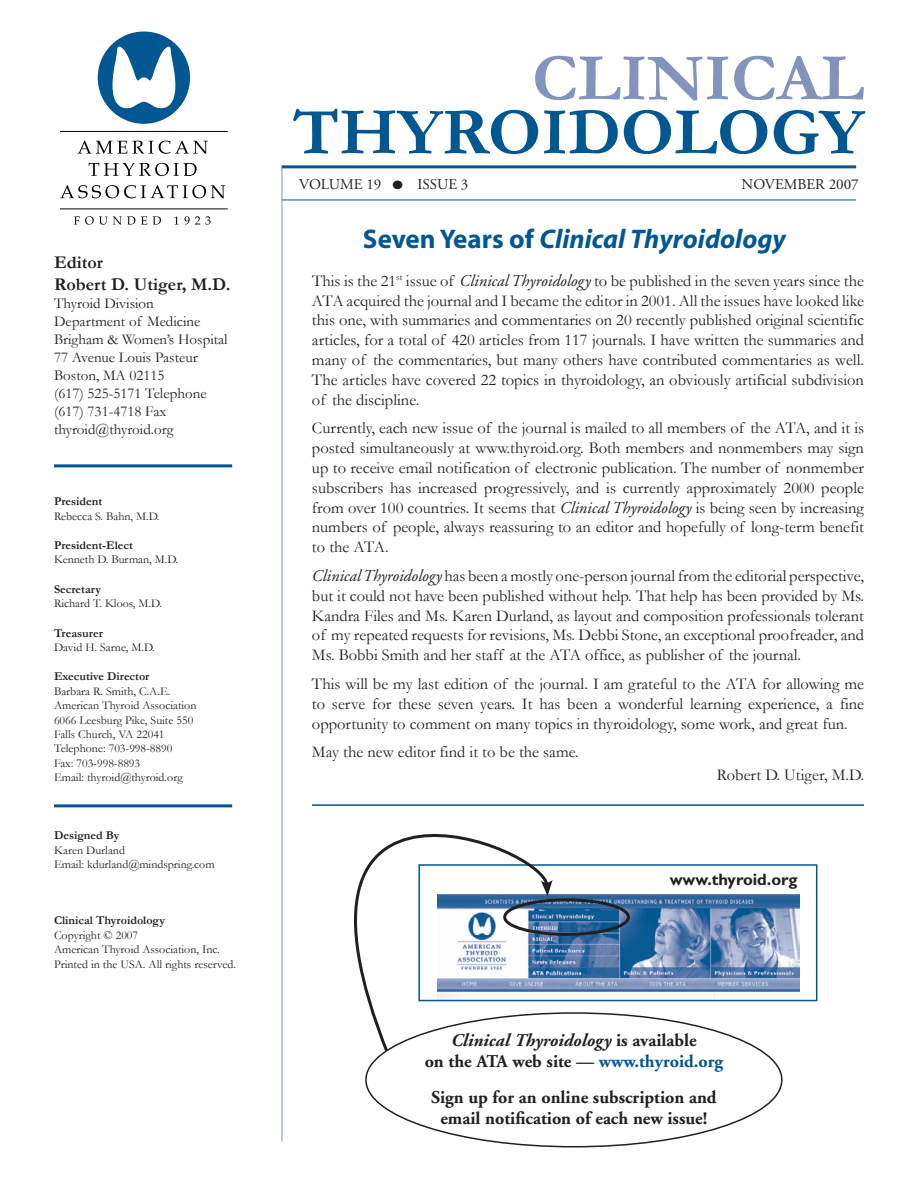
<style>
.page{position:relative;width:918px;height:1188px;background:#fff}
.page>*{position:absolute;margin:0;border:0;box-sizing:border-box;transform-origin:0 0}
.t1{font:700 67.5px "Garamond";color:#015792}
.t2{font:700 67.5px "Garamond";color:#8294bc}
.t3{font:italic 700 27px "Myriad";color:#015792}
.t4{font:700 18px/21.6px "Adobe Garamond";color:#231f20;text-align:center}
.t5{font:700 18px/21.6px "Garamond";color:#231f20}
.t6{font:16.5px/19.8px "Garamond";color:#231f20;text-align:justify}
.t7{font:700 16.5px "Gill Sans";color:#231f20}
.t8{font:15px/18px "Garamond";color:#231f20}
.t9{font:15px "Adobe Garamond";color:#231f20}
.t10{font:12px/14.4px "Garamond";color:#231f20}
.t11{font:700 12px "Garamond";color:#231f20}
.s1{font-style:normal}
.s2{font-family:"Adobe Garamond";font-style:italic}
.s3{font-style:italic}
.s4{color:#015792}
</style>
<div class="page">
<hr style="left:282px;top:165px;width:574px;height:3px;background:#015792">
<hr style="left:282px;top:200px;width:574px;height:1px;background:#015792">
<hr style="left:54px;top:464px;width:178px;height:3px;background:#015792">
<hr style="left:54px;top:804px;width:178px;height:3px;background:#015792">
<svg style="left:98px;top:32px;width:92px;height:92px"></svg>
<hr style="left:60px;top:209px;width:168px;height:1px;background:#040503">
<hr style="left:60px;top:131px;width:168px;height:1px;background:#040503">
<svg style="left:78px;top:141px;width:130px;height:13px"></svg>
<svg style="left:89px;top:163px;width:108px;height:13px"></svg>
<svg style="left:60px;top:185px;width:165px;height:13px"></svg>
<svg style="left:74px;top:216px;width:61px;height:9px"></svg>
<svg style="left:141px;top:216px;width:6px;height:9px"></svg>
<svg style="left:153px;top:216px;width:8px;height:9px"></svg>
<svg style="left:174px;top:216px;width:37px;height:9px"></svg>
<hr style="left:282px;top:167px;width:1px;height:975px;background:#8294bc">
<img style="left:550px;top:894px;width:250px;height:104px">
<div style="left:418px;top:864px;width:399px;height:137px;border:2px solid #015792"></div>
<svg style="left:281px;top:737px;width:269px;height:323px"></svg>
<svg style="left:541px;top:880px;width:12px;height:16px"></svg>
<div style="left:503px;top:898px;width:127px;height:38px;border:3px solid #231f20;border-radius:50%"></div>
<div style="left:366px;top:1013px;width:416px;height:134px;background:#fff;border-radius:50%"></div>
<hr style="left:312px;top:804px;width:552px;height:2px;background:#015792">
<p class="t5" style="left:54px;top:252px;width:178px">Editor<br>Robert D. Utiger, M.D.</p>
<p class="t8" style="left:54px;top:294px;width:175px">Thyroid Division<br>Department of Medicine<br>Brigham &amp; Women’s Hospital<br>77 Avenue Louis Pasteur<br>Boston, MA 02115<br>(617) 525-5171 Telephone (617) 731-4718 Fax thyroid@thyroid.org</p>
<p class="t11" style="left:54px;top:495px;width:50px">President</p>
<p class="t10" style="left:54px;top:509px;width:107px">Rebecca S. Bahn, M.D.</p>
<p class="t11" style="left:54px;top:539px;width:80px">President-Elect</p>
<p class="t10" style="left:54px;top:553px;width:126px">Kenneth D. Burman, M.D.</p>
<p class="t11" style="left:54px;top:583px;width:49px">Secretary</p>
<p class="t10" style="left:54px;top:596px;width:109px">Richard T. Kloos, M.D.</p>
<p class="t11" style="left:54px;top:626px;width:50px">Treasurer</p>
<p class="t10" style="left:54px;top:640px;width:102px">David H. Sarne, M.D.</p>
<p class="t11" style="left:54px;top:670px;width:97px">Executive Director</p>
<p class="t10" style="left:54px;top:684px;width:144px">Barbara R. Smith, C.A.E.<br>American Thyroid Association<br>6066 Leesburg Pike, Suite 550<br>Falls Church, VA 22041<br>Telephone: 703-998-8890<br>Fax: 703-998-8893<br>Email: thyroid@thyroid.org</p>
<p class="t11" style="left:54px;top:829px;width:67px">Designed By</p>
<p class="t10" style="left:54px;top:843px;width:162px">Karen Durland<br>Email: kdurland@mindspring.com</p>
<p class="t11" style="left:54px;top:914px;width:112px">Clinical Thyroidology</p>
<p class="t10" style="left:54px;top:928px;width:184px">Copyright © 2007<br>American Thyroid Association, Inc.<br>Printed in the USA. All rights reserved.</p>
<h1 class="t2" style="left:532px;top:42px;width:333px">CLINICAL</h1>
<h1 class="t1" style="left:293px;top:96px;width:573px">THYROIDOLOGY</h1>
<p class="t9" style="left:299px;top:178px;width:171px">VOLUME 19 ● ISSUE 3</p>
<p class="t9" style="left:742px;top:178px;width:119px">NOVEMBER 2007</p>
<h2 class="t3" style="left:363px;top:229px;width:425px"><span class="s1">Seven Years of</span> Clinical Thyroidology</h2>
<p class="t6" style="left:312px;top:271px;width:554px">This is the 21<sup>st</sup> issue of <span class="s2">Clinical Thyroidology</span> to be published in the seven years since the ATA acquired the journal and I became the editor in 2001. All the issues have looked like this one, with summaries and commentaries on 20 recently published original scientific articles, for a total of 420 articles from 117 journals. I have written the summaries and many of the commentaries, but many others have contributed commentaries as well.<br>The articles have covered 22 topics in thyroidology, an obviously artificial subdivision of the discipline.</p>
<p class="t6" style="left:312px;top:419px;width:554px">Currently, each new issue of the journal is mailed to all members of the ATA, and it is posted simultaneously at www.thyroid.org. Both members and nonmembers may sign up to receive email notification of electronic publication. The number of nonmember subscribers has increased progressively, and is currently approximately 2000 people from over 100 countries. It seems that <span class="s2">Clinical Thyroidology</span> is being seen by increasing numbers of people, always reassuring to an editor and hopefully of long-term benefit to the ATA.</p>
<p class="t6" style="left:312px;top:566px;width:554px"><span class="s2">Clinical Thyroidology</span> has been a mostly one-person journal from the editorial perspective, but it could not have been published without help. That help has been provided by Ms.<br>Kandra Files and Ms. Karen Durland, as layout and composition professionals tolerant of my repeated requests for revisions, Ms. Debbi Stone, an exceptional proofreader, and Ms. Bobbi Smith and her staff at the ATA office, as publisher of the journal.</p>
<p class="t6" style="left:312px;top:674px;width:554px">This will be my last edition of the journal. I am grateful to the ATA for allowing me to serve for these seven years. It has been a wonderful learning experience, a fine opportunity to comment on many topics in thyroidology, some work, and great fun.</p>
<p class="t6" style="left:312px;top:743px;width:268px">May the new editor find it to be the same.</p>
<p class="t6" style="left:717px;top:765px;width:149px">Robert D. Utiger, M.D.</p>
<p class="t7" style="left:670px;top:873px;width:129px">www.thyroid.org</p>
<p class="t4" style="left:425px;top:1031px;width:300px"><span class="s3">Clinical Thyroidology</span> is available<br>on the ATA web site — <span class="s4">www.thyroid.org</span></p>
<p class="t4" style="left:431px;top:1088px;width:287px">Sign up for an online subscription and email notification of each new issue!</p>
</div>
